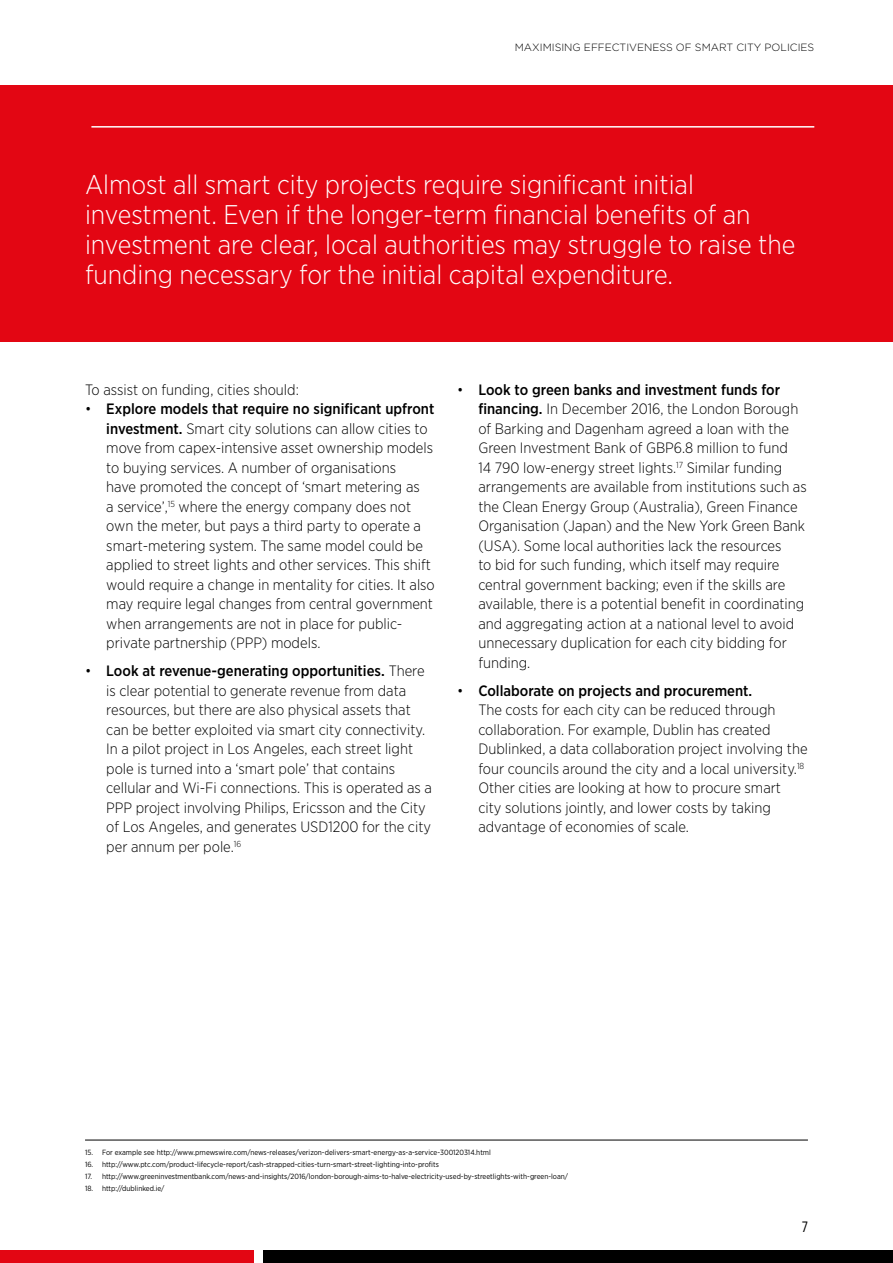
<style>
.page{position:relative;width:893px;height:1263px;background:#fff}
.page>*{position:absolute;margin:0;border:0;box-sizing:border-box;transform-origin:0 0}
.t1{font:300 27px/30px "Gotham Narrow";color:#fff}
.t2{font:300 15px/19.5px "Gotham Narrow";color:#000}
.t3{font:15px "Gotham X Narrow";color:#000}
.t4{font:300 10.5px "Gotham";color:#000}
.t5{font:7.5px "Gotham Narrow";color:#000}
.s1{font-weight:500}
</style>
<div class="page">
<div style="left:0;top:85px;width:893px;height:256px;background:#e30613"></div>
<div style="left:264px;top:1250px;width:629px;height:13px;background:#000"></div>
<div style="left:0;top:1250px;width:254px;height:13px;background:#e30613"></div>
<hr style="left:91px;top:126px;width:723px;height:2px;background:#fff">
<hr style="left:85px;top:1140px;width:723px;height:1px;background:#000">
<p class="t4" style="left:515px;top:41px;width:301px">MAXIMISING EFFECTIVENESS OF SMART CITY POLICIES</p>
<p class="t1" style="left:85px;top:169px;width:712px">Almost all smart city projects require significant initial investment. Even if the longer-term financial benefits of an investment are clear, local authorities may struggle to raise the funding necessary for the initial capital expenditure.</p>
<p class="t2" style="left:85px;top:379px;width:215px">To assist on funding, cities should:</p>
<p class="t2" style="left:106px;top:399px;width:330px;text-indent:-21px">• <span class="s1">Explore models that require no significant upfront investment.</span> Smart city solutions can allow cities to move from capex-intensive asset ownership models to buying services. A number of organisations<br>have promoted the concept of ‘smart metering as<br>a service’,<sup>15</sup> where the energy company does not own the meter, but pays a third party to operate a smart-metering system. The same model could be applied to street lights and other services. This shift would require a change in mentality for cities. It also may require legal changes from central government when arrangements are not in place for public&shy;private partnership (PPP) models.</p>
<p class="t2" style="left:106px;top:661px;width:327px;text-indent:-21px">• <span class="s1">Look at revenue-generating opportunities.</span> There is clear potential to generate revenue from data resources, but there are also physical assets that can be better exploited via smart city connectivity.<br>In a pilot project in Los Angeles, each street light pole is turned into a ‘smart pole’ that contains cellular and Wi-Fi connections. This is operated as a PPP project involving Philips, Ericsson and the City of Los Angeles, and generates USD1200 for the city per annum per pole.<sup>16</sup></p>
<p class="t2" style="left:478px;top:379px;width:330px;text-indent:-21px">• <span class="s1">Look to green banks and investment funds for financing.</span> In December 2016, the London Borough of Barking and Dagenham agreed a loan with the Green Investment Bank of GBP6.8 million to fund<br>14 790 low-energy street lights.<sup>17</sup> Similar funding arrangements are available from institutions such as the Clean Energy Group (Australia), Green Finance Organisation (Japan) and the New York Green Bank (USA). Some local authorities lack the resources<br>to bid for such funding, which itself may require central government backing; even if the skills are available, there is a potential benefit in coordinating and aggregating action at a national level to avoid unnecessary duplication for each city bidding for funding.</p>
<p class="t2" style="left:478px;top:680px;width:331px;text-indent:-21px">• <span class="s1">Collaborate on projects and procurement.<br></span>The costs for each city can be reduced through collaboration. For example, Dublin has created Dublinked, a data collaboration project involving the four councils around the city and a local university.<sup>18<br></sup>Other cities are looking at how to procure smart city solutions jointly, and lower costs by taking advantage of economies of scale.</p>
<p class="t5" style="left:85px;top:1147px;width:407px">15. For example see http://www.prnewswire.com/news-releases/verizon-delivers-smart-energy-as-a-service-300120314.html</p>
<p class="t5" style="left:85px;top:1159px;width:355px">16. http://www.ptc.com/product-lifecycle-report/cash-strapped-cities-turn-smart-street-lighting-into-profits</p>
<p class="t5" style="left:85px;top:1171px;width:485px">17. http://www.greeninvestmentbank.com/news-and-insights/2016/london-borough-aims-to-halve-electricity-used-by-streetlights-with-green-loan/</p>
<p class="t5" style="left:85px;top:1184px;width:81px">18. http://dublinked.ie/</p>
<p class="t3" style="left:802px;top:1218px;width:8px">7</p>
</div>
